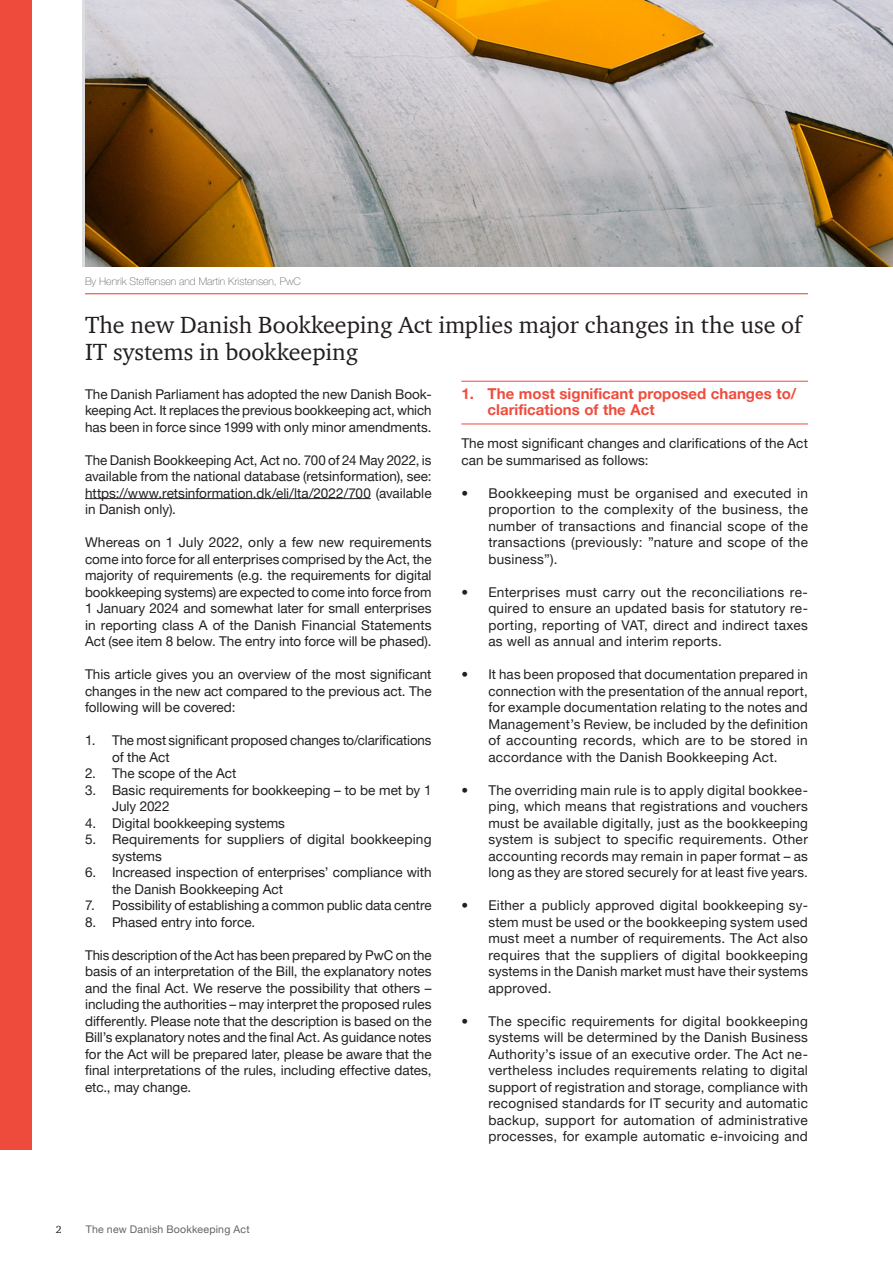
<style>
.page{position:relative;width:893px;height:1263px;background:#fff}
.page>*{position:absolute;margin:0;border:0;box-sizing:border-box;transform-origin:0 0}
.Niceau_1_X{font:24px/27px "ITC Charter Com";color:#231f20}
.Niceau_2_X_X{font:700 15px/16.5px "Helvetica Neue LT Pro";color:#ef4b3d}
.Brød_ny{font:13.5px/16.5px "Helvetica Neue LT Pro";letter-spacing:.005em;color:#231f20;text-align:justify}
.TOC_niveau3{font:100 10.5px "Helvetica Neue LT Pro";color:#636366}
.t1{font:10.5px "Helvetica Neue LT Pro";letter-spacing:.02em;color:#636366}
.t2{font:10.5px "ITC Charter Com";color:#231f20}
</style>
<div class="page">
<div style="left:0;top:0;width:32px;height:1149px;background:#ef4b3d"></div>
<hr style="left:85px;top:498px;width:286px;height:1px;background:#231f20">
<hr style="left:461px;top:381px;width:347px;height:1px;background:#ef4b3d">
<hr style="left:461px;top:424px;width:347px;height:1px;background:#ef4b3d">
<hr style="left:85px;top:293px;width:723px;height:1px;background:#ef4b3d">
<img style="left:85px;top:0;width:808px;height:267px">
<p class="TOC_niveau3" style="left:85px;top:275px;width:217px">By Henrik Steffensen and Martin Kristensen, PwC</p>
<p class="Niceau_1_X" style="left:85px;top:311px;width:718px">The new Danish Bookkeeping Act implies major changes in the use of<br>IT systems in bookkeeping</p>
<p class="Brød_ny" style="left:85px;top:385px;width:348px">The Danish Parliament has adopted the new Danish Book&shy;keeping Act. It replaces the previous bookkeeping act, which has been in force since 1999 with only minor amendments.</p>
<p class="Brød_ny" style="left:85px;top:451px;width:348px">The Danish Bookkeeping Act, Act no. 700 of 24 May 2022, is available from the national database (retsinformation), see: https://www.retsinformation.dk/eli/lta/2022/700 (available in Danish only).</p>
<p class="Brød_ny" style="left:85px;top:534px;width:348px">Whereas on 1 July 2022, only a few new requirements come into force for all enterprises comprised by the Act, the majority of requirements (e.g. the requirements for digital bookkeeping systems) are expected to come into force from 1 January 2024 and somewhat later for small enterprises in reporting class A of the Danish Financial Statements Act (see item 8 below. The entry into force will be phased).</p>
<p class="Brød_ny" style="left:85px;top:666px;width:348px">This article gives you an overview of the most significant changes in the new act compared to the previous act. The following will be covered:</p>
<p class="Brød_ny" style="left:112px;top:732px;width:321px;text-indent:-27px">1. The most significant proposed changes to/clarifications of the Act</p>
<p class="Brød_ny" style="left:85px;top:765px;width:153px">2. The scope of the Act</p>
<p class="Brød_ny" style="left:112px;top:781px;width:321px;text-indent:-27px">3. Basic requirements for bookkeeping – to be met by 1<br>July 2022</p>
<p class="Brød_ny" style="left:85px;top:814px;width:201px">4. Digital bookkeeping systems</p>
<p class="Brød_ny" style="left:112px;top:831px;width:321px;text-indent:-27px">5. Requirements for suppliers of digital bookkeeping systems</p>
<p class="Brød_ny" style="left:112px;top:864px;width:321px;text-indent:-27px">6. Increased inspection of enterprises’ compliance with the Danish Bookkeeping Act</p>
<p class="Brød_ny" style="left:85px;top:897px;width:348px">7. Possibility of establishing a common public data centre</p>
<p class="Brød_ny" style="left:85px;top:913px;width:172px">8. Phased entry into force.</p>
<p class="Brød_ny" style="left:85px;top:946px;width:348px">This description of the Act has been prepared by PwC on the basis of an interpretation of the Bill, the explanatory notes and the final Act. We reserve the possibility that others – including the authorities – may interpret the proposed rules differently. Please note that the description is based on the Bill’s explanatory notes and the final Act. As guidance notes for the Act will be prepared later, please be aware that the final interpretations of the rules, including effective dates, etc., may change.</p>
<p class="Niceau_2_X_X" style="left:488px;top:385px;width:310px;text-indent:-26px">1. The most significant proposed changes to/ clarifications of the Act</p>
<p class="Brød_ny" style="left:461px;top:435px;width:348px">The most significant changes and clarifications of the Act can be summarised as follows:</p>
<p class="Brød_ny" style="left:488px;top:484px;width:321px;text-indent:-27px">• Bookkeeping must be organised and executed in proportion to the complexity of the business, the number of transactions and financial scope of the transactions (previously: ”nature and scope of the business”).</p>
<p class="Brød_ny" style="left:488px;top:583px;width:321px;text-indent:-27px">• Enterprises must carry out the reconciliations re&shy;quired to ensure an updated basis for statutory re&shy;porting, reporting of VAT, direct and indirect taxes as well as annual and interim reports.</p>
<p class="Brød_ny" style="left:488px;top:666px;width:321px;text-indent:-27px">• It has been proposed that documentation prepared in connection with the presentation of the annual report, for example documentation relating to the notes and Management’s Review, be included by the definition of accounting records, which are to be stored in accordance with the Danish Bookkeeping Act.</p>
<p class="Brød_ny" style="left:488px;top:781px;width:321px;text-indent:-27px">• The overriding main rule is to apply digital bookkee&shy;ping, which means that registrations and vouchers must be available digitally, just as the bookkeeping system is subject to specific requirements. Other accounting records may remain in paper format – as long as they are stored securely for at least five years.</p>
<p class="Brød_ny" style="left:488px;top:897px;width:321px;text-indent:-27px">• Either a publicly approved digital bookkeeping sy&shy;stem must be used or the bookkeeping system used must meet a number of requirements. The Act also requires that the suppliers of digital bookkeeping systems in the Danish market must have their systems approved.</p>
<p class="Brød_ny" style="left:488px;top:1012px;width:321px;text-indent:-27px">• The specific requirements for digital bookkeeping systems will be determined by the Danish Business Authority’s issue of an executive order. The Act ne&shy;vertheless includes requirements relating to digital support of registration and storage, compliance with recognised standards for IT security and automatic backup, support for automation of administrative processes, for example automatic e-invoicing and</p>
<p class="t2" style="left:56px;top:1223px;width:7px">2</p>
<p class="t1" style="left:86px;top:1223px;width:165px">The new Danish Bookkeeping Act</p>
</div>
